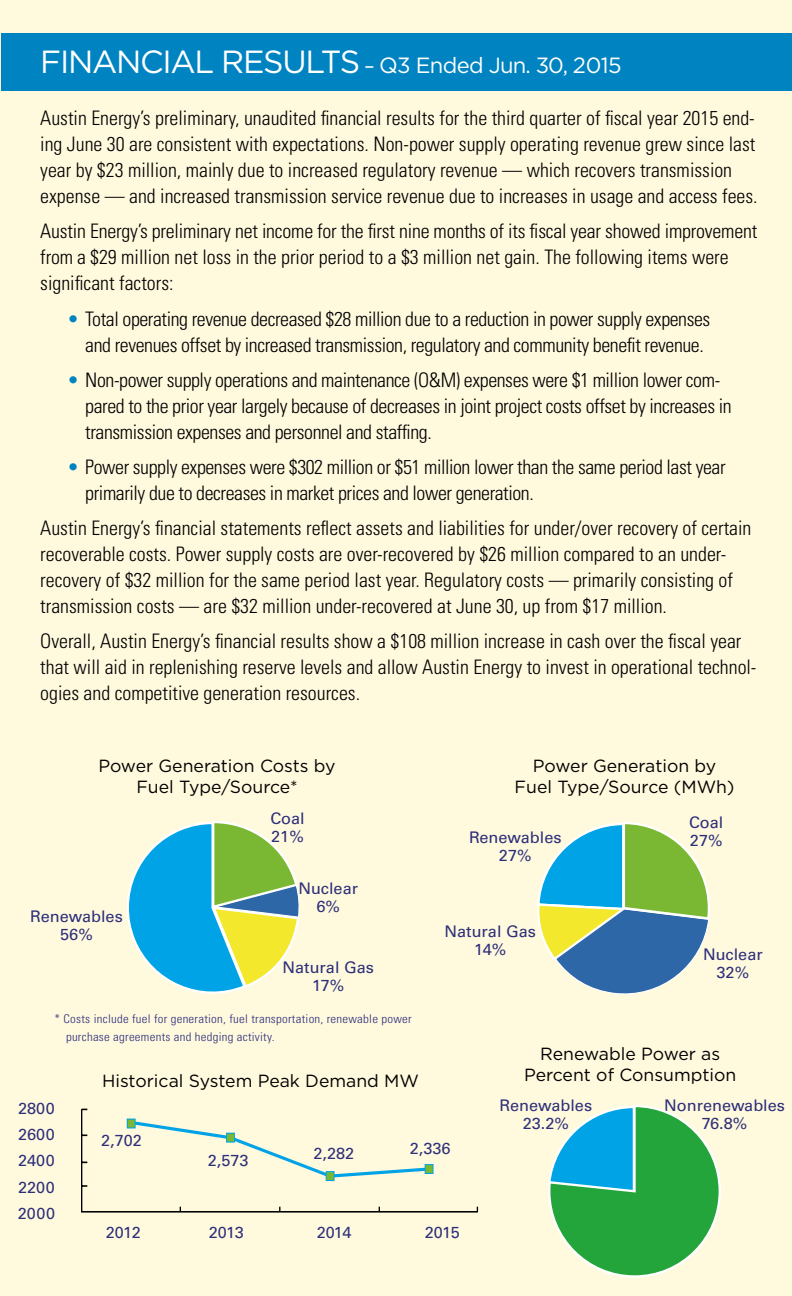
<style>
.page{position:relative;width:792px;height:1296px;background:#fff9de}
.page>*{position:absolute;margin:0;border:0;box-sizing:border-box;transform-origin:0 0}
.t1{font:22px "Gotham";letter-spacing:-.03em;color:#fff}
.t2{font:300 condensed 20px/26px "Univers";color:#000}
.t3{font:300 condensed 20px/26px "Univers";letter-spacing:-.02em;color:#000}
.t4{font:17.6px/21.2px "Gotham";color:#000;text-align:center}
.t5{font:16px/18px "Univers";color:#2d2f79;text-align:center}
.t6{font:300 condensed 12px/18px "Univers";letter-spacing:.02em;color:#2d2f79;scale:1.07 1}
.s1{font-size:32px}
.s2{font-size:20px}
.s3{color:#0083c1}
</style>
<div class="page">
<div style="left:1px;top:33px;width:791px;height:57px;background:#0083c1"></div>
<svg style="left:537px;top:822px;width:173px;height:172px"></svg>
<svg style="left:548px;top:1105px;width:173px;height:173px"></svg>
<svg style="left:81px;top:1108px;width:398px;height:105px"></svg>
<svg style="left:127px;top:821px;width:173px;height:172px"></svg>
<p class="t1" style="left:40px;top:51px;width:583px"><span class="s1">FINANCIAL RESULTS</span> <span class="s2">–</span> Q3 Ended Jun. 30, 2015</p>
<p class="t2" style="left:40px;top:105px;width:719px">Austin Energy’s preliminary, unaudited financial results for the third quarter of fiscal year 2015 end&shy;ing June 30 are consistent with expectations. Non-power supply operating revenue grew since last year by $23 million, mainly due to increased regulatory revenue — which recovers transmission expense — and increased transmission service revenue due to increases in usage and access fees.</p>
<p class="t2" style="left:40px;top:218px;width:718px">Austin Energy’s preliminary net income for the first nine months of its fiscal year showed improvement from a $29 million net loss in the prior period to a $3 million net gain. The following items were significant factors:</p>
<p class="t3" style="left:67px;top:306px;width:645px;text-align:center"><span class="s3">•</span> Total operating revenue decreased $28 million due to a reduction in power supply expenses and revenues offset by increased transmission, regulatory and community benefit revenue.</p>
<p class="t3" style="left:85px;top:367px;width:648px;text-indent:-18px"><span class="s3">•</span> Non-power supply operations and maintenance (O&amp;M) expenses were $1 million lower com&shy;pared to the prior year largely because of decreases in joint project costs offset by increases in transmission expenses and personnel and staffing.</p>
<p class="t3" style="left:85px;top:454px;width:642px;text-indent:-18px"><span class="s3">•</span> Power supply expenses were $302 million or $51 million lower than the same period last year primarily due to decreases in market prices and lower generation.</p>
<p class="t2" style="left:40px;top:515px;width:713px">Austin Energy’s financial statements reflect assets and liabilities for under/over recovery of certain recoverable costs. Power supply costs are over-recovered by $26 million compared to an under&shy;recovery of $32 million for the same period last year. Regulatory costs — primarily consisting of transmission costs — are $32 million under-recovered at June 30, up from $17 million.</p>
<p class="t2" style="left:40px;top:628px;width:718px">Overall, Austin Energy’s financial results show a $108 million increase in cash over the fiscal year that will aid in replenishing reserve levels and allow Austin Energy to invest in operational technol&shy;ogies and competitive generation resources.</p>
<p class="t4" style="left:98px;top:755px;width:239px">Power Generation Costs by<br>Fuel Type/Source*</p>
<p class="t5" style="left:30px;top:908px;width:94px">Renewables</p>
<p class="t5" style="left:60px;top:926px;width:34px">56%</p>
<p class="t5" style="left:270px;top:810px;width:36px">Coal</p>
<p class="t5" style="left:271px;top:828px;width:34px">21%</p>
<p class="t5" style="left:298px;top:879px;width:61px">Nuclear<br>6%</p>
<p class="t5" style="left:283px;top:958px;width:93px">Natural Gas</p>
<p class="t5" style="left:312px;top:976px;width:34px">17%</p>
<p class="t6" style="left:66px;top:1009px;width:325px;text-indent:-12px">* Costs include fuel for generation, fuel transportation, renewable power purchase agreements and hedging activity.</p>
<p class="t4" style="left:102px;top:1070px;width:318px">Historical System Peak Demand MW</p>
<p class="t4" style="left:515px;top:755px;width:221px">Power Generation by<br>Fuel Type/Source (MWh)</p>
<p class="t5" style="left:469px;top:828px;width:94px">Renewables</p>
<p class="t5" style="left:499px;top:846px;width:34px">27%</p>
<p class="t5" style="left:445px;top:923px;width:93px">Natural Gas</p>
<p class="t5" style="left:474px;top:941px;width:34px">14%</p>
<p class="t5" style="left:689px;top:813px;width:36px">Coal</p>
<p class="t5" style="left:690px;top:831px;width:34px">27%</p>
<p class="t5" style="left:703px;top:945px;width:61px">Nuclear<br>32%</p>
<p class="t4" style="left:524px;top:1042px;width:214px">Renewable Power as<br>Percent of Consumption</p>
<p class="t5" style="left:18px;top:1100px;width:38px">2800</p>
<p class="t5" style="left:18px;top:1125px;width:38px">2600</p>
<p class="t5" style="left:18px;top:1151px;width:38px">2400</p>
<p class="t5" style="left:18px;top:1178px;width:38px">2200</p>
<p class="t5" style="left:18px;top:1204px;width:39px">2000</p>
<p class="t5" style="left:101px;top:1131px;width:42px">2,702</p>
<p class="t5" style="left:106px;top:1223px;width:37px">2012</p>
<p class="t5" style="left:208px;top:1152px;width:42px">2,573</p>
<p class="t5" style="left:313px;top:1145px;width:42px">2,282</p>
<p class="t5" style="left:410px;top:1139px;width:42px">2,336</p>
<p class="t5" style="left:209px;top:1224px;width:37px">2013</p>
<p class="t5" style="left:317px;top:1223px;width:36px">2014</p>
<p class="t5" style="left:425px;top:1223px;width:37px">2015</p>
<p class="t5" style="left:500px;top:1097px;width:94px">Renewables</p>
<p class="t5" style="left:523px;top:1115px;width:48px">23.2%</p>
<p class="t5" style="left:664px;top:1097px;width:122px">Nonrenewables</p>
<p class="t5" style="left:702px;top:1115px;width:47px">76.8%</p>
</div>
